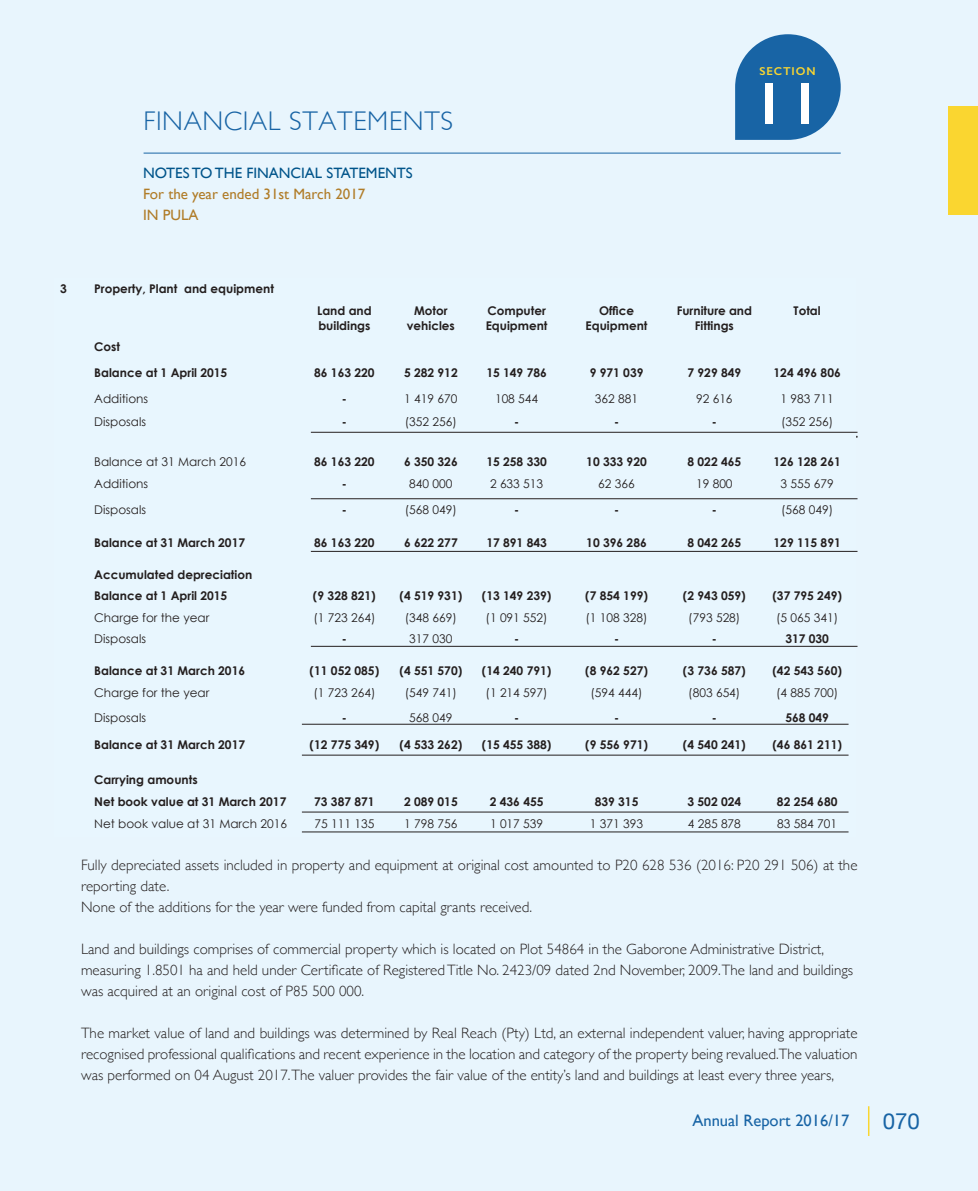
<style>
.page{position:relative;width:978px;height:1191px;background:#e8f5fd}
.page>*{position:absolute;margin:0;border:0;box-sizing:border-box;transform-origin:0 0}
.t1{font:600 59.85px "Gill Sans";color:#fff}
.t2{font:300 27px "Gill Sans";letter-spacing:.025em;color:#1864a5}
.t3{font:22.2px "Helvetica Neue";color:#1864a5}
.t4{font:16.5px "Gill Sans";color:#1864a5}
.t5{font:300 15px/21px "Gill Sans";color:#241f1f}
.t6{font:15px/21px "Gill Sans";color:#b07c28}
.t7{font:15px "Gill Sans";color:#00548a}
.t8{font:700 12px/14.4px "Century Gothic";color:#241f1f}
.t9{font:12px "Century Gothic";color:#241f1f}
.t10{font:600 11.4px "Gill Sans";letter-spacing:.08em;color:#fad630}
</style>
<div class="page">
<div style="left:948px;top:106px;width:30px;height:109px;background:#fad630"></div>
<hr style="left:868px;top:1106px;width:1px;height:30px;background:#fad630">
<svg style="left:735px;top:34px;width:106px;height:106px"></svg>
<hr style="left:144px;top:153px;width:697px;height:1px;background:#1864a5">
<hr style="left:296px;top:437px;width:561px;height:1px;background:#241f1f">
<hr style="left:296px;top:436px;width:561px;height:1px;background:#241f1f">
<svg style="left:296px;top:431px;width:560px;height:402px"></svg>
<hr style="left:311px;top:432px;width:546px;height:1px;background:#241f1f">
<hr style="left:311px;top:498px;width:546px;height:1px;background:#241f1f">
<hr style="left:311px;top:551px;width:546px;height:1px;background:#241f1f">
<hr style="left:311px;top:646px;width:546px;height:1px;background:#241f1f">
<hr style="left:302px;top:724px;width:547px;height:1px;background:#241f1f">
<hr style="left:302px;top:754px;width:547px;height:1px;background:#241f1f">
<hr style="left:302px;top:811px;width:547px;height:1px;background:#241f1f">
<hr style="left:302px;top:831px;width:547px;height:1px;background:#241f1f">
<h2 class="t2" style="left:144px;top:100px;width:311px">FINANCIAL STATEMENTS</h2>
<p class="t7" style="left:143px;top:164px;width:271px">NOTES TO THE FINANCIAL STATEMENTS</p>
<p class="t6" style="left:143px;top:184px;width:224px">For the year ended 31st March 2017<br>IN PULA</p>
<p class="t8" style="left:60px;top:281px;width:8px">3</p>
<p class="t8" style="left:94px;top:281px;width:181px">Property, Plant and equipment</p>
<p class="t10" style="left:759px;top:64px;width:58px">SECTION</p>
<h1 class="t1" style="left:753px;top:67px;width:69px">11</h1>
<p class="t8" style="left:94px;top:333px;width:135px;line-height:26px">Cost<br>Balance at 1 April 2015</p>
<p class="t8" style="left:317px;top:303px;width:56px">Land and buildings</p>
<p class="t8" style="left:407px;top:303px;width:49px;text-align:center">Motor vehicles</p>
<p class="t8" style="left:486px;top:303px;width:63px">Computer<br>Equipment</p>
<p class="t8" style="left:586px;top:303px;width:63px;text-align:center">Office<br>Equipment</p>
<p class="t8" style="left:677px;top:303px;width:77px;text-align:center">Furniture and<br>Fittings</p>
<p class="t8" style="left:794px;top:303px;width:29px">Total</p>
<p class="t8" style="left:314px;top:365px;width:62px">86 163 220</p>
<p class="t8" style="left:404px;top:365px;width:55px">5 282 912</p>
<p class="t8" style="left:486px;top:365px;width:62px">15 149 786</p>
<p class="t8" style="left:590px;top:365px;width:55px">9 971 039</p>
<p class="t8" style="left:687px;top:365px;width:55px">7 929 849</p>
<p class="t8" style="left:774px;top:365px;width:69px">124 496 806</p>
<p class="t9" style="left:94px;top:391px;width:56px">Additions</p>
<p class="t8" style="left:342px;top:391px;width:7px">-</p>
<p class="t9" style="left:404px;top:391px;width:55px">1 419 670</p>
<p class="t9" style="left:495px;top:391px;width:45px">108 544</p>
<p class="t9" style="left:595px;top:391px;width:45px">362 881</p>
<p class="t9" style="left:696px;top:391px;width:38px">92 616</p>
<p class="t9" style="left:781px;top:391px;width:55px">1 983 711</p>
<p class="t9" style="left:94px;top:414px;width:53px">Disposals</p>
<p class="t8" style="left:342px;top:414px;width:7px">-</p>
<p class="t9" style="left:405px;top:414px;width:54px">(352 256)</p>
<p class="t8" style="left:514px;top:414px;width:7px">-</p>
<p class="t8" style="left:614px;top:414px;width:7px">-</p>
<p class="t8" style="left:712px;top:414px;width:7px">-</p>
<p class="t9" style="left:781px;top:414px;width:54px">(352 256)</p>
<p class="t9" style="left:94px;top:454px;width:153px">Balance at 31 March 2016</p>
<p class="t8" style="left:314px;top:454px;width:62px">86 163 220</p>
<p class="t8" style="left:404px;top:454px;width:55px">6 350 326</p>
<p class="t8" style="left:486px;top:454px;width:62px">15 258 330</p>
<p class="t8" style="left:586px;top:454px;width:62px">10 333 920</p>
<p class="t8" style="left:687px;top:454px;width:55px">8 022 465</p>
<p class="t8" style="left:774px;top:454px;width:69px">126 128 261</p>
<p class="t9" style="left:94px;top:476px;width:56px">Additions</p>
<p class="t8" style="left:342px;top:476px;width:7px">-</p>
<p class="t9" style="left:409px;top:476px;width:45px">840 000</p>
<p class="t9" style="left:490px;top:476px;width:55px">2 633 513</p>
<p class="t9" style="left:598px;top:476px;width:38px">62 366</p>
<p class="t9" style="left:696px;top:476px;width:38px">19 800</p>
<p class="t9" style="left:781px;top:476px;width:55px">3 555 679</p>
<p class="t9" style="left:94px;top:502px;width:53px">Disposals</p>
<p class="t8" style="left:342px;top:502px;width:7px">-</p>
<p class="t9" style="left:405px;top:502px;width:54px">(568 049)</p>
<p class="t8" style="left:514px;top:502px;width:7px">-</p>
<p class="t8" style="left:614px;top:502px;width:7px">-</p>
<p class="t8" style="left:712px;top:502px;width:7px">-</p>
<p class="t9" style="left:781px;top:502px;width:54px">(568 049)</p>
<p class="t8" style="left:94px;top:535px;width:152px">Balance at 31 March 2017</p>
<p class="t8" style="left:314px;top:535px;width:62px">86 163 220</p>
<p class="t8" style="left:404px;top:535px;width:55px">6 622 277</p>
<p class="t8" style="left:486px;top:535px;width:62px">17 891 843</p>
<p class="t8" style="left:586px;top:535px;width:62px">10 396 286</p>
<p class="t8" style="left:687px;top:535px;width:55px">8 042 265</p>
<p class="t8" style="left:774px;top:535px;width:69px">129 115 891</p>
<p class="t8" style="left:94px;top:563px;width:160px;line-height:21.5px">Accumulated depreciation<br>Balance at 1 April 2015</p>
<p class="t8" style="left:313px;top:588px;width:64px">(9 328 821)</p>
<p class="t8" style="left:399px;top:588px;width:64px">(4 519 931)</p>
<p class="t8" style="left:482px;top:588px;width:71px">(13 149 239)</p>
<p class="t8" style="left:585px;top:588px;width:64px">(7 854 199)</p>
<p class="t8" style="left:683px;top:588px;width:64px">(2 943 059)</p>
<p class="t8" style="left:772px;top:588px;width:71px">(37 795 249)</p>
<p class="t9" style="left:94px;top:610px;width:117px">Charge for the year</p>
<p class="t9" style="left:313px;top:610px;width:64px">(1 723 264)</p>
<p class="t9" style="left:405px;top:610px;width:54px">(348 669)</p>
<p class="t9" style="left:486px;top:610px;width:64px">(1 091 552)</p>
<p class="t9" style="left:586px;top:610px;width:64px">(1 108 328)</p>
<p class="t9" style="left:688px;top:610px;width:54px">(793 528)</p>
<p class="t9" style="left:776px;top:610px;width:64px">(5 065 341)</p>
<p class="t9" style="left:94px;top:631px;width:53px">Disposals</p>
<p class="t8" style="left:342px;top:631px;width:7px">-</p>
<p class="t9" style="left:409px;top:631px;width:45px">317 030</p>
<p class="t8" style="left:514px;top:631px;width:7px">-</p>
<p class="t8" style="left:614px;top:631px;width:7px">-</p>
<p class="t8" style="left:712px;top:631px;width:7px">-</p>
<p class="t8" style="left:785px;top:631px;width:45px">317 030</p>
<p class="t8" style="left:94px;top:663px;width:152px">Balance at 31 March 2016</p>
<p class="t8" style="left:310px;top:663px;width:71px">(11 052 085)</p>
<p class="t8" style="left:399px;top:663px;width:64px">(4 551 570)</p>
<p class="t8" style="left:482px;top:663px;width:71px">(14 240 791)</p>
<p class="t8" style="left:585px;top:663px;width:64px">(8 962 527)</p>
<p class="t8" style="left:683px;top:663px;width:64px">(3 736 587)</p>
<p class="t8" style="left:772px;top:663px;width:71px">(42 543 560)</p>
<p class="t9" style="left:94px;top:685px;width:117px">Charge for the year</p>
<p class="t9" style="left:313px;top:685px;width:64px">(1 723 264)</p>
<p class="t9" style="left:405px;top:685px;width:54px">(549 741)</p>
<p class="t9" style="left:486px;top:685px;width:64px">(1 214 597)</p>
<p class="t9" style="left:590px;top:685px;width:54px">(594 444)</p>
<p class="t9" style="left:688px;top:685px;width:54px">(803 654)</p>
<p class="t9" style="left:776px;top:685px;width:64px">(4 885 700)</p>
<p class="t9" style="left:94px;top:710px;width:53px">Disposals</p>
<p class="t8" style="left:342px;top:710px;width:7px">-</p>
<p class="t9" style="left:409px;top:710px;width:45px">568 049</p>
<p class="t8" style="left:514px;top:710px;width:7px">-</p>
<p class="t8" style="left:614px;top:710px;width:7px">-</p>
<p class="t8" style="left:712px;top:710px;width:7px">-</p>
<p class="t8" style="left:785px;top:710px;width:45px">568 049</p>
<p class="t8" style="left:94px;top:737px;width:152px">Balance at 31 March 2017</p>
<p class="t8" style="left:310px;top:737px;width:71px">(12 775 349)</p>
<p class="t8" style="left:399px;top:737px;width:64px">(4 533 262)</p>
<p class="t8" style="left:482px;top:737px;width:71px">(15 455 388)</p>
<p class="t8" style="left:585px;top:737px;width:64px">(9 556 971)</p>
<p class="t8" style="left:683px;top:737px;width:64px">(4 540 241)</p>
<p class="t8" style="left:772px;top:737px;width:71px">(46 861 211)</p>
<p class="t8" style="left:94px;top:769px;width:194px;line-height:21.5px">Carrying amounts<br>Net book value at 31 March 2017</p>
<p class="t8" style="left:314px;top:794px;width:62px">73 387 871</p>
<p class="t8" style="left:404px;top:794px;width:55px">2 089 015</p>
<p class="t8" style="left:490px;top:794px;width:55px">2 436 455</p>
<p class="t8" style="left:595px;top:794px;width:45px">839 315</p>
<p class="t8" style="left:687px;top:794px;width:55px">3 502 024</p>
<p class="t8" style="left:777px;top:794px;width:62px">82 254 680</p>
<p class="t9" style="left:94px;top:816px;width:194px">Net book value at 31 March 2016</p>
<p class="t9" style="left:314px;top:816px;width:61px">75 111 135</p>
<p class="t9" style="left:404px;top:816px;width:55px">1 798 756</p>
<p class="t9" style="left:490px;top:816px;width:55px">1 017 539</p>
<p class="t9" style="left:590px;top:816px;width:55px">1 371 393</p>
<p class="t9" style="left:688px;top:816px;width:55px">4 285 878</p>
<p class="t9" style="left:777px;top:816px;width:61px">83 584 701</p>
<p class="t5" style="left:81px;top:854px;width:778px">Fully depreciated assets included in property and equipment at original cost amounted to P20 628 536 (2016: P20 291 506) at the reporting date.<br>None of the additions for the year were funded from capital grants received.</p>
<p class="t5" style="left:81px;top:938px;width:773px">Land and buildings comprises of commercial property which is located on Plot 54864 in the Gaborone Administrative District, measuring 1.8501 ha and held under Certificate of Registered Title No. 2423/09 dated 2nd November, 2009.The land and buildings was acquired at an original cost of P85 500 000.</p>
<p class="t5" style="left:81px;top:1022px;width:778px;text-align:justify">The market value of land and buildings was determined by Real Reach (Pty) Ltd, an external independent valuer, having appropriate recognised professional qualifications and recent experience in the location and category of the property being revalued.The valuation was performed on 04 August 2017.The valuer provides the fair value of the entity’s land and buildings at least every three years,</p>
<p class="t4" style="left:692px;top:1111px;width:158px">Annual Report 2016/17</p>
<h3 class="t3" style="left:883px;top:1105px;width:39px">070</h3>
</div>
